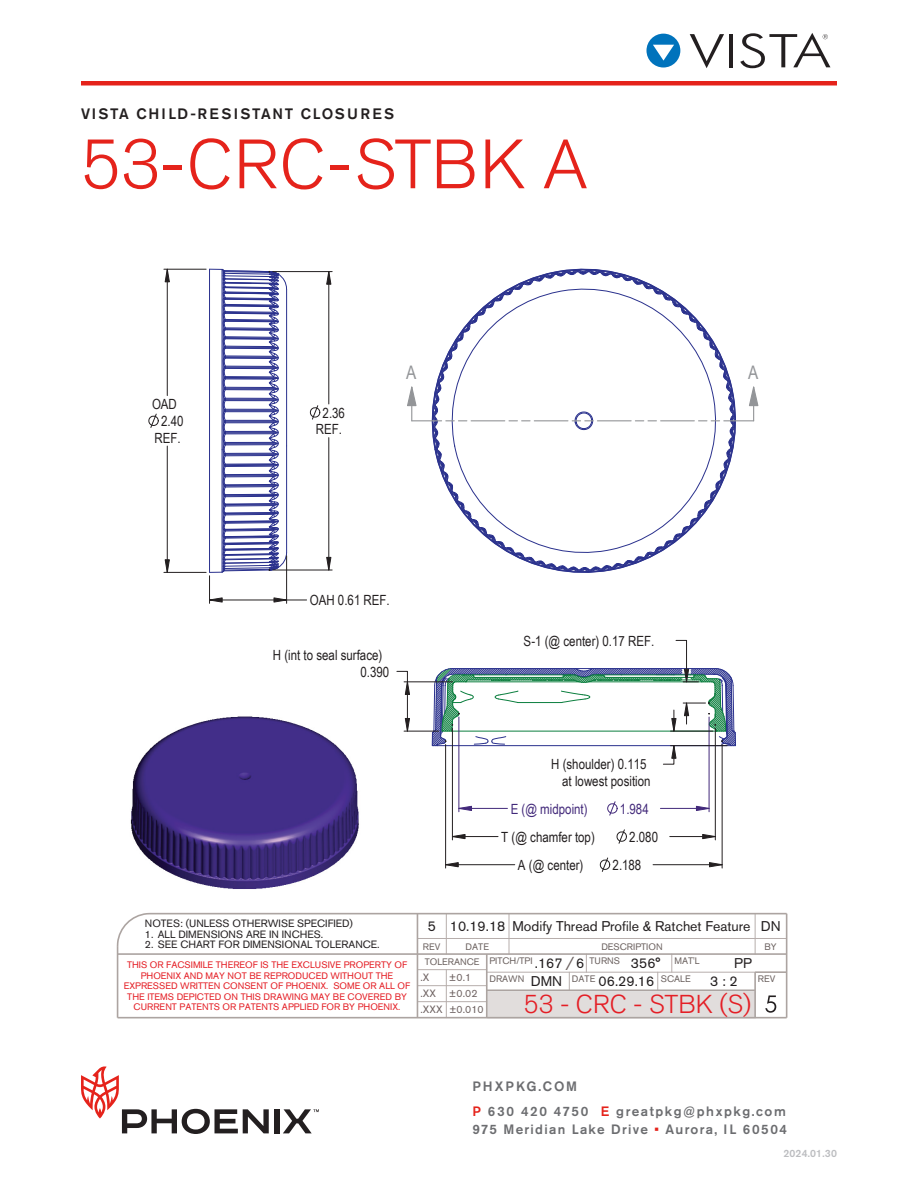
<style>
.page{position:relative;width:918px;height:1188px;background:#fff}
.page>*{position:absolute;margin:0;border:0;box-sizing:border-box;transform-origin:0 0}
.t1{font:300 69px "Akzidenz Grotesk Std";letter-spacing:.005em;color:#e5231b}
.t2{font:300 25.65px "Akzidenz Grotesk Std";color:#e41e25}
.t3{font:18.6px "Arial Narrow";color:#939598}
.t4{font:300 18.6px "Akzidenz Grotesk Std";color:#6c6260}
.t5{font:500 15px "Akzidenz Grotesk Std";letter-spacing:.115em;color:#231f20}
.t6{font:14.1px/16.8px "Arial Narrow";color:#231f20}
.t7{font:14.1px "Akzidenz Grotesk Std";color:#231f20}
.t8{font:14.1px "Arial Narrow";color:#42297a}
.t9{font:500 13.5px/24.8px "Akzidenz Grotesk Std";letter-spacing:.115em;color:#6c6d70}
.t10{font:500 13.5px "Akzidenz Grotesk Std";letter-spacing:.095em;color:#6c6d70}
.t11{font:10.5px "Akzidenz Grotesk Std";color:#231f20}
.t12{font:10.5px/16px "Akzidenz Grotesk Std";color:#6e6261}
.t13{font:500 10.5px "Akzidenz Grotesk Std";letter-spacing:.02em;color:#bcbdc0}
.t14{font:9.3px/10.5px "Akzidenz Grotesk Std";color:#e41e25;text-align:center}
.t15{font:9.3px "Akzidenz Grotesk Std";color:#6c6260}
.s1{color:#e5231b}
</style>
<div class="page">
<div style="left:274px;top:1109px;width:5px;height:24px;background:#231f20"></div>
<svg style="left:81px;top:1066px;width:188px;height:68px"></svg>
<svg style="left:283px;top:1109px;width:36px;height:24px"></svg>
<div style="left:81px;top:81px;width:756px;height:5px;background:#e5231b"></div>
<svg style="left:690px;top:34px;width:34px;height:34px"></svg>
<hr style="left:729px;top:34px;width:4px;height:33px;background:#231f20">
<svg style="left:646px;top:34px;width:34px;height:34px"></svg>
<svg style="left:740px;top:33px;width:90px;height:35px"></svg>
<img style="left:116px;top:268px;width:672px;height:751px">
<hr style="left:417px;top:938px;width:370px;height:1px;background:#b7aeac">
<hr style="left:446px;top:970px;width:1px;height:48px;background:#b7aeac">
<hr style="left:487px;top:972px;width:268px;height:1px;background:#b7aeac">
<hr style="left:417px;top:985px;width:70px;height:1px;background:#b7aeac">
<hr style="left:417px;top:969px;width:70px;height:1px;background:#b7aeac">
<hr style="left:417px;top:1001px;width:70px;height:1px;background:#b7aeac">
<svg style="left:657px;top:973px;width:1px;height:16px"></svg>
<svg style="left:446px;top:914px;width:1px;height:39px"></svg>
<svg style="left:671px;top:955px;width:1px;height:17px"></svg>
<svg style="left:569px;top:973px;width:1px;height:16px"></svg>
<svg style="left:509px;top:914px;width:1px;height:39px"></svg>
<hr style="left:755px;top:914px;width:1px;height:40px;background:#b7aeac">
<svg style="left:586px;top:955px;width:1px;height:17px"></svg>
<svg style="left:116px;top:912px;width:36px;height:36px"></svg>
<hr style="left:487px;top:989px;width:268px;height:2px;background:#aca4a1">
<hr style="left:150px;top:913px;width:637px;height:1px;background:#aca4a1">
<hr style="left:417px;top:914px;width:1px;height:104px;background:#aca4a1">
<hr style="left:755px;top:971px;width:32px;height:2px;background:#aca4a1">
<hr style="left:117px;top:946px;width:1px;height:72px;background:#aca4a1">
<hr style="left:486px;top:954px;width:2px;height:64px;background:#aca4a1">
<hr style="left:786px;top:914px;width:1px;height:104px;background:#aca4a1">
<hr style="left:118px;top:1017px;width:669px;height:1px;background:#aca4a1">
<hr style="left:754px;top:972px;width:2px;height:46px;background:#aca4a1">
<hr style="left:118px;top:953px;width:669px;height:2px;background:#aca4a1">
<svg style="left:422px;top:268px;width:325px;height:316px"></svg>
<hr style="left:273px;top:271px;width:59px;height:1px;background:#231f20">
<hr style="left:273px;top:570px;width:59px;height:1px;background:#231f20">
<hr style="left:329px;top:272px;width:1px;height:132px;background:#231f20">
<hr style="left:329px;top:438px;width:1px;height:132px;background:#231f20">
<svg style="left:310px;top:405px;width:10px;height:15px"></svg>
<svg style="left:326px;top:271px;width:6px;height:14px"></svg>
<svg style="left:326px;top:557px;width:6px;height:14px"></svg>
<svg style="left:600px;top:857px;width:10px;height:15px"></svg>
<hr style="left:722px;top:745px;width:1px;height:123px;background:#231f20">
<hr style="left:445px;top:745px;width:1px;height:123px;background:#231f20">
<hr style="left:653px;top:864px;width:69px;height:1px;background:#231f20">
<hr style="left:446px;top:864px;width:69px;height:1px;background:#231f20">
<svg style="left:709px;top:862px;width:14px;height:5px"></svg>
<svg style="left:445px;top:862px;width:14px;height:5px"></svg>
<svg style="left:765px;top:995px;width:11px;height:18px"></svg>
<svg style="left:748px;top:386px;width:11px;height:21px"></svg>
<svg style="left:406px;top:386px;width:11px;height:21px"></svg>
<hr style="left:753px;top:387px;width:1px;height:34px;background:#939598">
<hr style="left:411px;top:387px;width:1px;height:34px;background:#939598">
<hr style="left:724px;top:420px;width:30px;height:1px;background:#939598">
<svg style="left:433px;top:269px;width:302px;height:303px"></svg>
<hr style="left:412px;top:420px;width:30px;height:1px;background:#939598">
<hr style="left:164px;top:269px;width:42px;height:1px;background:#231f20">
<hr style="left:167px;top:269px;width:1px;height:127px;background:#231f20">
<hr style="left:167px;top:446px;width:1px;height:126px;background:#231f20">
<hr style="left:164px;top:572px;width:42px;height:1px;background:#231f20">
<svg style="left:148px;top:413px;width:11px;height:15px"></svg>
<hr style="left:210px;top:600px;width:97px;height:1px;background:#231f20">
<svg style="left:165px;top:559px;width:5px;height:14px"></svg>
<svg style="left:165px;top:269px;width:5px;height:13px"></svg>
<svg style="left:209px;top:268px;width:79px;height:335px"></svg>
<hr style="left:404px;top:731px;width:35px;height:1px;background:#231f20">
<hr style="left:404px;top:682px;width:49px;height:1px;background:#231f20">
<hr style="left:407px;top:682px;width:1px;height:49px;background:#231f20">
<svg style="left:431px;top:590px;width:305px;height:254px"></svg>
<svg style="left:405px;top:718px;width:5px;height:14px"></svg>
<svg style="left:396px;top:671px;width:14px;height:24px"></svg>
<h3 class="t5" style="left:81px;top:105px;width:315px">VISTA CHILD-RESISTANT CLOSURES</h3>
<h1 class="t1" style="left:81px;top:126px;width:508px">53-CRC-STBK A</h1>
<p class="t6" style="left:161px;top:395px;width:24px;text-indent:-9px">OAD<br>2.40</p>
<p class="t6" style="left:154px;top:429px;width:28px">REF.</p>
<p class="t6" style="left:323px;top:404px;width:24px">2.36</p>
<p class="t6" style="left:316px;top:420px;width:28px">REF.</p>
<p class="t3" style="left:406px;top:359px;width:12px">A</p>
<p class="t3" style="left:748px;top:359px;width:12px">A</p>
<p class="t6" style="left:310px;top:591px;width:82px">OAH 0.61 REF.</p>
<p class="t6" style="left:360px;top:646px;width:30px;text-indent:-88px">H (int to seal surface)<br>0.390</p>
<p class="t6" style="left:524px;top:632px;width:132px">S-1 (@ center) 0.17 REF.</p>
<p class="t6" style="left:551px;top:755px;width:101px;text-align:right">H (shoulder) 0.115 at lowest position</p>
<p class="t8" style="left:511px;top:798px;width:79px">E (@ midpoint)</p>
<p class="t8" style="left:620px;top:798px;width:30px">1.984</p>
<p class="t6" style="left:501px;top:828px;width:95px">T (@ chamfer top)</p>
<p class="t6" style="left:629px;top:828px;width:30px">2.080</p>
<p class="t6" style="left:518px;top:856px;width:67px">A (@ center)</p>
<p class="t6" style="left:613px;top:856px;width:30px">2.188</p>
<p class="t11" style="left:145px;top:917px;width:210px">NOTES: (UNLESS OTHERWISE SPECIFIED)</p>
<p class="t11" style="left:145px;top:928px;width:180px">1. ALL DIMENSIONS ARE IN INCHES.</p>
<p class="t11" style="left:145px;top:938px;width:236px">2. SEE CHART FOR DIMENSIONAL TOLERANCE.</p>
<p class="t14" style="left:124px;top:960px;width:288px">THIS OR FACSIMILE THEREOF IS THE EXCLUSIVE PROPERTY OF PHOENIX AND MAY NOT BE REPRODUCED WITHOUT THE EXPRESSED WRITTEN CONSENT OF PHOENIX. SOME OR ALL OF THE ITEMS DEPICTED ON THIS DRAWING MAY BE COVERED BY</p>
<p class="t14" style="left:134px;top:1002px;width:268px">CURRENT PATENTS OR PATENTS APPLIED FOR BY PHOENIX.</p>
<p class="t7" style="left:428px;top:917px;width:355px">5 10.19.18 Modify Thread Profile &amp; Ratchet Feature DN</p>
<p class="t7" style="left:535px;top:955px;width:29px">.167</p>
<p class="t7" style="left:631px;top:955px;width:31px">356°</p>
<p class="t7" style="left:734px;top:955px;width:19px">PP</p>
<p class="t15" style="left:423px;top:941px;width:19px">REV</p>
<p class="t15" style="left:466px;top:941px;width:25px">DATE</p>
<p class="t15" style="left:601px;top:941px;width:63px">DESCRIPTION</p>
<p class="t15" style="left:764px;top:941px;width:14px">BY</p>
<p class="t15" style="left:425px;top:956px;width:56px">TOLERANCE</p>
<p class="t15" style="left:572px;top:973px;width:25px">DATE</p>
<p class="t15" style="left:758px;top:973px;width:19px">REV</p>
<p class="t4" style="left:565px;top:953px;width:10px">/</p>
<p class="t15" style="left:489px;top:955px;width:45px">PITCH/TPI</p>
<p class="t15" style="left:590px;top:955px;width:32px">TURNS</p>
<p class="t15" style="left:675px;top:955px;width:27px">MAT'L</p>
<p class="t7" style="left:576px;top:955px;width:10px">6</p>
<p class="t12" style="left:421px;top:970px;width:65px">.X<br>.XX<br>.XXX ±0.010</p>
<p class="t12" style="left:449px;top:970px;width:30px">±0.1 ±0.02</p>
<p class="t15" style="left:489px;top:973px;width:37px">DRAWN</p>
<p class="t15" style="left:661px;top:974px;width:31px">SCALE</p>
<p class="t7" style="left:531px;top:973px;width:33px">DMN</p>
<p class="t7" style="left:599px;top:973px;width:57px">06.29.16</p>
<p class="t7" style="left:710px;top:973px;width:29px">3:2</p>
<p class="t2" style="left:524px;top:990px;width:229px">53 - CRC - STBK (S)</p>
<h3 class="t9" style="left:472px;top:1074px;width:315px">PHXPKG.COM<br><span class="s1">P</span> 630 420 4750 <span class="s1">E</span> greatpkg@phxpkg.com</h3>
<h3 class="t10" style="left:472px;top:1121px;width:316px">975 Meridian Lake Drive <span class="s1">•</span> Aurora, IL 60504</h3>
<p class="t13" style="left:783px;top:1147px;width:55px">2024.01.30</p>
</div>
